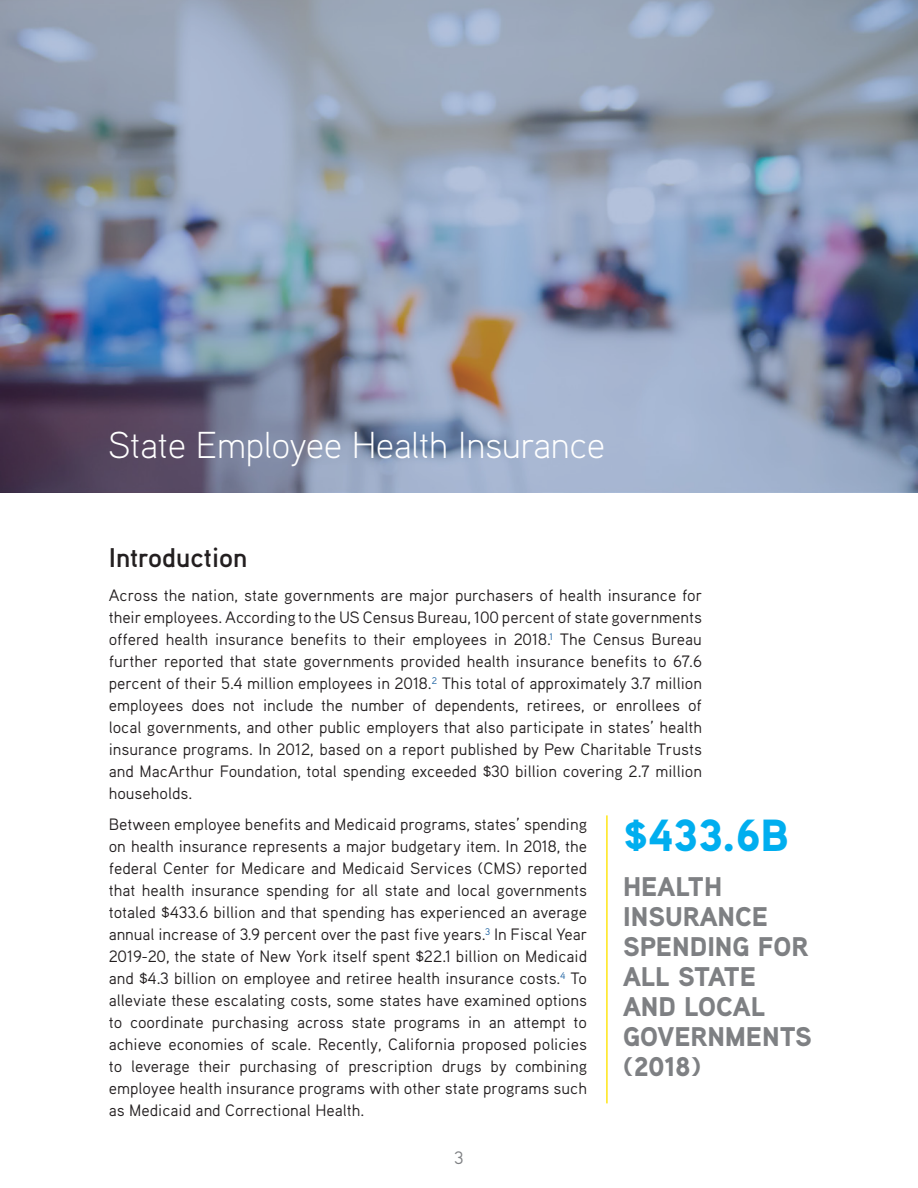
<style>
.page{position:relative;width:918px;height:1188px;background:#fff}
.page>*{position:absolute;margin:0;border:0;box-sizing:border-box;transform-origin:0 0}
.t1{font:900 45px "Aaux Pro OT";color:#00aeef}
.t2{font:300 37.5px "Aaux Pro OT";color:#fff}
.t3{font:900 27px/30px "Aaux Pro OT";color:#7e8083}
.Header_1{font:700 27px "Aaux Pro OT";color:#231f20}
.t4{font:18px "Aaux Pro OT";color:#7e8083}
.Report_Text{font:16.5px/22px "Aaux Pro OT";color:#231f20;text-align:justify}
</style>
<div class="page">
<img style="left:0;top:0;width:918px;height:493px">
<hr style="left:606px;top:815px;width:2px;height:288px;background:#ffe616">
<p class="t2" style="left:108px;top:421px;width:498px">State Employee Health Insurance</p>
<p class="Header_1" style="left:109px;top:541px;width:140px">Introduction</p>
<p class="Report_Text" style="left:109px;top:584px;width:595px">Across the nation, state governments are major purchasers of health insurance for their employees. According to the US Census Bureau, 100 percent of state governments offered health insurance benefits to their employees in 2018.<sup>1</sup> The Census Bureau further reported that state governments provided health insurance benefits to 67.6 percent of their 5.4 million employees in 2018.<sup>2</sup> This total of approximately 3.7 million employees does not include the number of dependents, retirees, or enrollees of local governments, and other public employers that also participate in states’ health insurance programs. In 2012, based on a report published by Pew Charitable Trusts and MacArthur Foundation, total spending exceeded $30 billion covering 2.7 million households.</p>
<p class="Report_Text" style="left:109px;top:813px;width:480px">Between employee benefits and Medicaid programs, states’ spending on health insurance represents a major budgetary item. In 2018, the federal Center for Medicare and Medicaid Services (CMS) reported that health insurance spending for all state and local governments totaled $433.6 billion and that spending has experienced an average annual increase of 3.9 percent over the past five years.<sup>3</sup> In Fiscal Year 2019-20, the state of New York itself spent $22.1 billion on Medicaid and $4.3 billion on employee and retiree health insurance costs.<sup>4</sup> To alleviate these escalating costs, some states have examined options to coordinate purchasing across state programs in an attempt to achieve economies of scale. Recently, California proposed policies to leverage their purchasing of prescription drugs by combining employee health insurance programs with other state programs such as Medicaid and Correctional Health.</p>
<p class="t1" style="left:623px;top:807px;width:167px">$433.6B</p>
<p class="t3" style="left:623px;top:871px;width:190px">HEALTH<br>INSURANCE<br>SPENDING FOR<br>ALL STATE<br>AND LOCAL<br>GOVERNMENTS (2018)</p>
<p class="t4" style="left:454px;top:1146px;width:11px">3</p>
</div>
